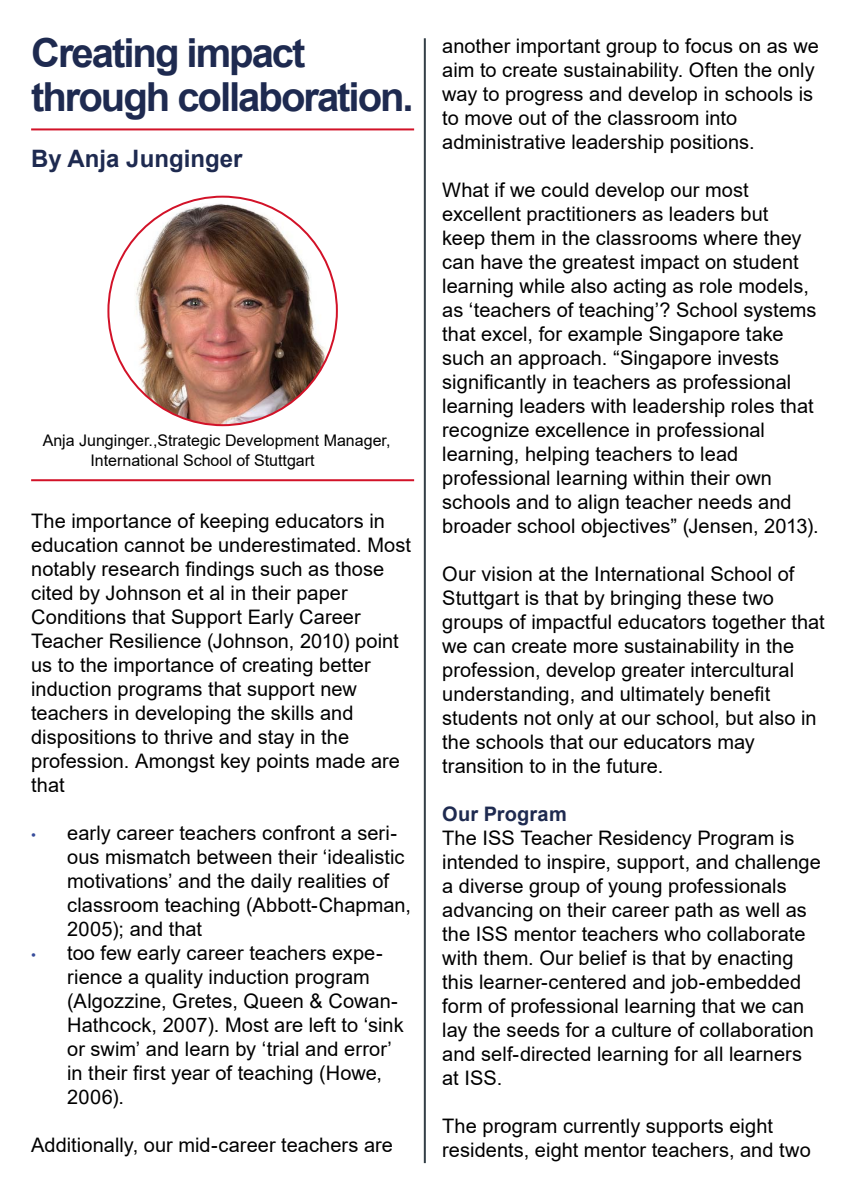
<style>
.page{position:relative;width:842px;height:1191px;background:#fff}
.page>*{position:absolute;margin:0;border:0;box-sizing:border-box;transform-origin:0 0}
.t1{font:700 40px/44px "Arial";letter-spacing:-.05em;color:#1e2a50}
.t2{font:700 24px "Arial";color:#1e2a50}
.t3{font:20px/24px "Arial";letter-spacing:.005em;color:#000}
.t4{font:700 20px "Arial";letter-spacing:.01em;color:#1e2a50}
.t5{font:16px/20px "Arial";color:#000}
.s1{font-size:14px;color:#384d9b}
</style>
<div class="page">
<hr style="left:424px;top:38px;width:2px;height:1125px;background:#333e46">
<hr style="left:31px;top:479px;width:383px;height:2px;background:#d21228">
<hr style="left:31px;top:128px;width:383px;height:2px;background:#d21228">
<img style="left:108px;top:197px;width:229px;height:228px;border-radius:114px">
<h1 class="t1" style="left:31px;top:32px;width:384px">Creating impact through collaboration.</h1>
<p class="t2" style="left:31px;top:142px;width:213px">By Anja Junginger</p>
<p class="t5" style="left:90px;top:430px;width:301px;text-indent:-48px">Anja Junginger.,Strategic Development Manager,<br>International School of Stuttgart</p>
<p class="t3" style="left:31px;top:508px;width:381px">The importance of keeping educators in education cannot be underestimated. Most notably research findings such as those cited by Johnson et al in their paper Conditions that Support Early Career Teacher Resilience (Johnson, 2010) point us to the importance of creating better induction programs that support new teachers in developing the skills and dispositions to thrive and stay in the profession. Amongst key points made are that</p>
<p class="t3" style="left:67px;top:820px;width:345px;text-indent:-36px"><span class="s1">•</span> early career teachers confront a seri&shy;ous mismatch between their ‘idealistic motivations’ and the daily realities of classroom teaching (Abbott-Chapman, 2005); and that</p>
<p class="t3" style="left:67px;top:940px;width:338px;text-indent:-36px"><span class="s1">•</span> too few early career teachers expe&shy;rience a quality induction program (Algozzine, Gretes, Queen &amp; Cowan-<br>Hathcock, 2007). Most are left to ‘sink or swim’ and learn by ‘trial and error’ in their first year of teaching (Howe,<br>2006).</p>
<p class="t3" style="left:31px;top:1132px;width:363px">Additionally, our mid-career teachers are</p>
<p class="t3" style="left:442px;top:34px;width:378px">another important group to focus on as we aim to create sustainability. Often the only way to progress and develop in schools is to move out of the classroom into administrative leadership positions.</p>
<p class="t3" style="left:442px;top:178px;width:378px">What if we could develop our most excellent practitioners as leaders but<br>keep them in the classrooms where they can have the greatest impact on student learning while also acting as role models, as ‘teachers of teaching’? School systems that excel, for example Singapore take such an approach. “Singapore invests significantly in teachers as professional learning leaders with leadership roles that recognize excellence in professional learning, helping teachers to lead professional learning within their own schools and to align teacher needs and broader school objectives” (Jensen, 2013).</p>
<p class="t3" style="left:442px;top:562px;width:384px">Our vision at the International School of Stuttgart is that by bringing these two groups of impactful educators together that we can create more sustainability in the profession, develop greater intercultural understanding, and ultimately benefit students not only at our school, but also in the schools that our educators may transition to in the future.</p>
<p class="t4" style="left:442px;top:800px;width:126px">Our Program</p>
<p class="t3" style="left:442px;top:826px;width:380px">The ISS Teacher Residency Program is intended to inspire, support, and challenge a diverse group of young professionals advancing on their career path as well as the ISS mentor teachers who collaborate with them. Our belief is that by enacting this learner-centered and job-embedded form of professional learning that we can lay the seeds for a culture of collaboration and self-directed learning for all learners at ISS.</p>
<p class="t3" style="left:442px;top:1114px;width:370px">The program currently supports eight residents, eight mentor teachers, and two</p>
</div>
